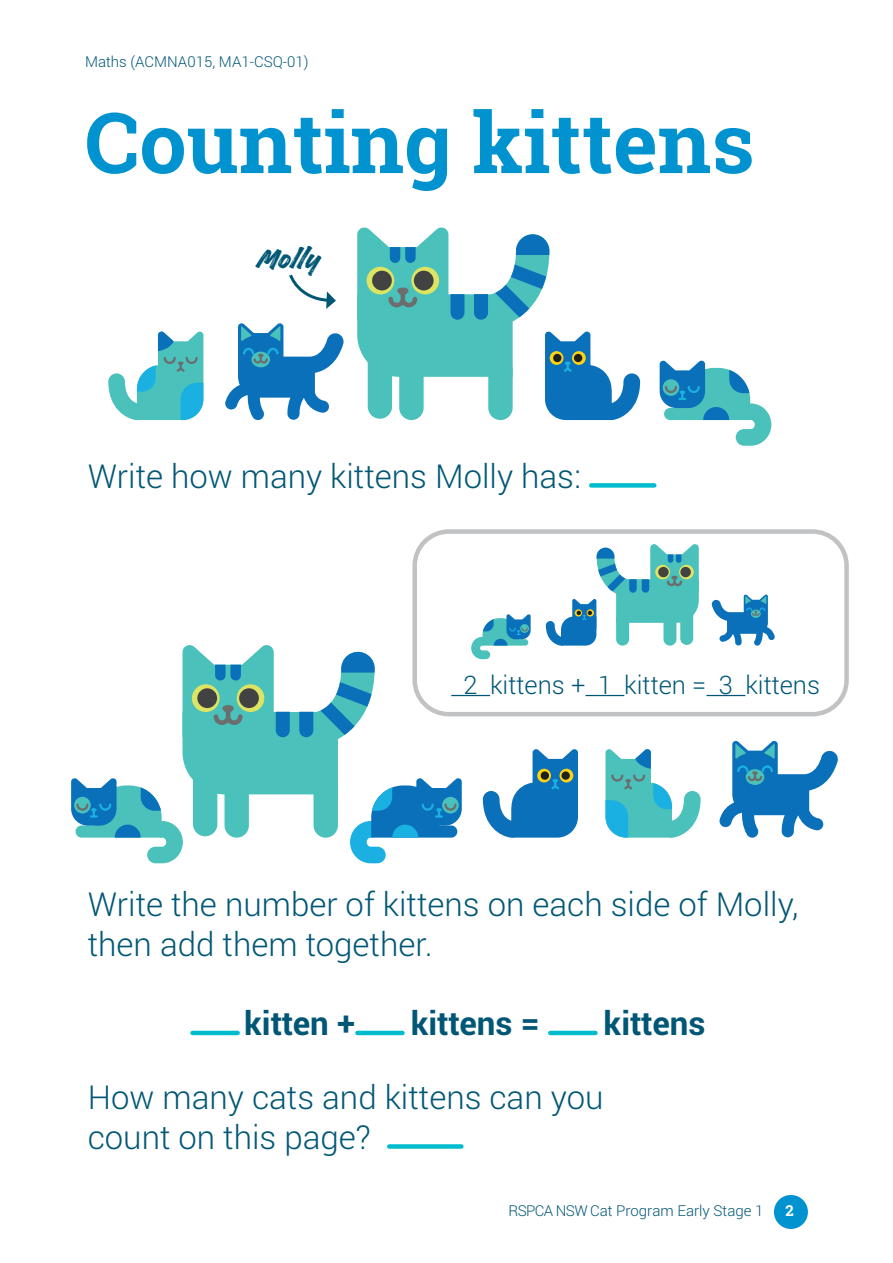
<style>
.page{position:relative;width:893px;height:1263px;background:#fff}
.page>*{position:absolute;margin:0;border:0;box-sizing:border-box;transform-origin:0 0}
.Heading_Slab{font:700 84px "Roboto Slab";color:#0093d0}
.Body{font:300 33px/39.6px "Roboto";color:#005775}
.Body-2{font:700 33px "Roboto";color:#005775}
.Body-3{font:33px "Handelson Two";color:#005775}
.Body-4{font:300 25.5px "Roboto";color:#005775}
.Body_Small{font:300 15px "Roboto";color:#005775}
.t1{font:700 15px "Roboto Slab";color:#fff}
</style>
<div class="page">
<div style="left:774px;top:1195px;width:34px;height:34px;background:#0093d0;border-radius:50%"></div>
<div style="left:591px;top:483px;width:63px;height:5px;background:#00bccc"></div>
<div style="left:412px;top:529px;width:437px;height:187px;border:4px solid #c1c2c4;border-radius:34px"></div>
<hr style="left:193px;top:1031px;width:45px;height:4px;background:#00bccc">
<hr style="left:357px;top:1031px;width:45px;height:4px;background:#00bccc">
<hr style="left:550px;top:1031px;width:45px;height:4px;background:#00bccc">
<hr style="left:451px;top:695px;width:39px;height:1px;background:#005775">
<hr style="left:585px;top:695px;width:39px;height:1px;background:#005775">
<hr style="left:707px;top:695px;width:38px;height:1px;background:#005775">
<div style="left:389px;top:1144px;width:72px;height:5px;background:#00bccc"></div>
<svg style="left:471px;top:614px;width:60px;height:45px"></svg>
<svg style="left:711px;top:594px;width:64px;height:52px"></svg>
<svg style="left:546px;top:544px;width:153px;height:102px"></svg>
<svg style="left:605px;top:749px;width:96px;height:89px"></svg>
<svg style="left:71px;top:643px;width:391px;height:220px"></svg>
<svg style="left:719px;top:740px;width:119px;height:98px"></svg>
<svg style="left:483px;top:749px;width:95px;height:89px"></svg>
<svg style="left:108px;top:331px;width:95px;height:89px"></svg>
<svg style="left:660px;top:360px;width:111px;height:86px"></svg>
<svg style="left:225px;top:323px;width:119px;height:97px"></svg>
<svg style="left:357px;top:227px;width:283px;height:193px"></svg>
<svg style="left:289px;top:274px;width:47px;height:35px"></svg>
<p class="Body_Small" style="left:85px;top:51px;width:225px">Maths (ACMNA015, MA1-CSQ-01)</p>
<p class="Heading_Slab" style="left:85px;top:85px;width:671px">Counting kittens</p>
<p class="Body-3" style="left:256px;top:240px;width:64px">Molly</p>
<p class="Body" style="left:88px;top:455px;width:495px">Write how many kittens Molly has:</p>
<p class="Body-4" style="left:464px;top:667px;width:358px">2 kittens + 1 kitten = 3 kittens</p>
<p class="Body" style="left:88px;top:884px;width:712px">Write the number of kittens on each side of Molly, then add them together.</p>
<p class="Body-2" style="left:244px;top:1000px;width:112px">kitten +</p>
<p class="Body-2" style="left:411px;top:1000px;width:131px">kittens =</p>
<p class="Body-2" style="left:604px;top:1000px;width:103px">kittens</p>
<p class="Body" style="left:88px;top:1076px;width:517px">How many cats and kittens can you count on this page?</p>
<p class="Body_Small" style="left:509px;top:1200px;width:256px">RSPCA NSW Cat Program Early Stage 1</p>
<p class="t1" style="left:786px;top:1200px;width:10px">2</p>
</div>
